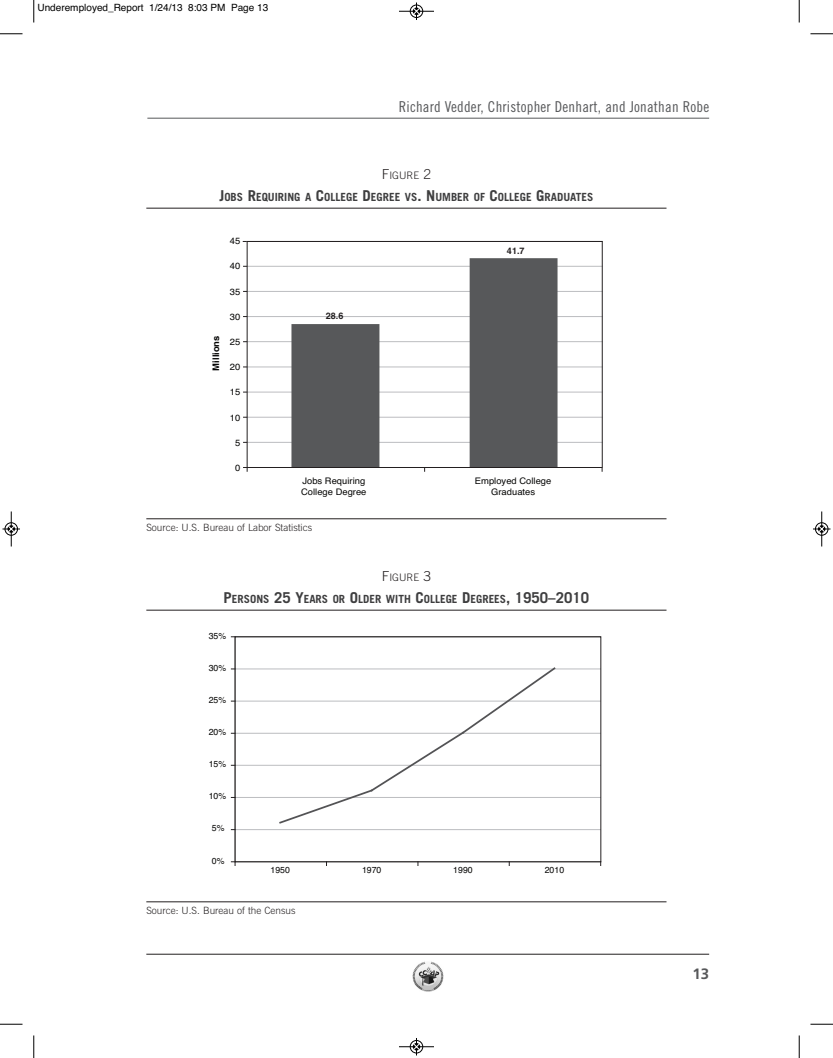
<style>
.page{position:relative;width:833px;height:1058px;background:#fff}
.page>*{position:absolute;margin:0;border:0;box-sizing:border-box;transform-origin:0 0}
.t1{font:15px "Trade Gothic Cond Eighteen";letter-spacing:.015em;color:#57585a}
.t2{font:700 15px "Frutiger";color:#57585a}
.t3{font:700 11.25px "Trade Gothic";color:#3e3e3f}
.t4{font:300 10.25px "Trade Gothic";color:#231f20}
.t5{font:300 10px "Trade Gothic";color:#231f20}
.t6{font:10px "Helvetica";color:#000}
.t7{font:9px/10.9px "Helvetica";color:#050504;scale:1.04 1}
.t8{font:700 9px "Helvetica";color:#050504;scale:1.04 1}
.t9{font:700 9px "Helvetica";color:#231f20}
.t10{font:8.75px "Helvetica";color:#050504}
.s1{font-size:13.75px}
.s2{font-size:15px}
</style>
<div class="page">
<hr style="left:146px;top:953px;width:563px;height:1px;background:#231f20">
<hr style="left:147px;top:118px;width:562px;height:1px;background:#57585a">
<img style="left:412px;top:961px;width:31px;height:31px">
<hr style="left:235px;top:829px;width:365px;height:1px;background:#bcbdc0">
<hr style="left:235px;top:797px;width:365px;height:1px;background:#bcbdc0">
<hr style="left:235px;top:764px;width:365px;height:1px;background:#bcbdc0">
<hr style="left:235px;top:732px;width:365px;height:1px;background:#bcbdc0">
<hr style="left:235px;top:700px;width:365px;height:1px;background:#bcbdc0">
<hr style="left:235px;top:668px;width:365px;height:1px;background:#bcbdc0">
<svg style="left:278px;top:667px;width:279px;height:157px"></svg>
<div style="left:234px;top:636px;width:367px;height:226px;border:1px solid #231f20"></div>
<hr style="left:146px;top:610px;width:520px;height:1px;background:#231f20">
<hr style="left:146px;top:901px;width:520px;height:1px;background:#231f20">
<hr style="left:247px;top:442px;width:355px;height:1px;background:#bcbdc0">
<hr style="left:247px;top:417px;width:355px;height:1px;background:#bcbdc0">
<hr style="left:247px;top:391px;width:355px;height:1px;background:#bcbdc0">
<hr style="left:247px;top:366px;width:355px;height:1px;background:#bcbdc0">
<hr style="left:247px;top:341px;width:355px;height:1px;background:#bcbdc0">
<hr style="left:247px;top:316px;width:355px;height:1px;background:#bcbdc0">
<hr style="left:247px;top:291px;width:355px;height:1px;background:#bcbdc0">
<hr style="left:247px;top:266px;width:355px;height:1px;background:#bcbdc0">
<div style="left:469px;top:258px;width:88px;height:208px;background:#57585a"></div>
<div style="left:291px;top:324px;width:88px;height:142px;background:#57585a"></div>
<div style="left:247px;top:241px;width:355px;height:227px;border:1px solid #231f20"></div>
<hr style="left:146px;top:208px;width:520px;height:1px;background:#231f20">
<hr style="left:146px;top:518px;width:520px;height:1px;background:#231f20">
<svg style="left:33px;top:0;width:2px;height:22px"></svg>
<svg style="left:0;top:33px;width:22px;height:2px"></svg>
<svg style="left:798px;top:0;width:2px;height:22px"></svg>
<svg style="left:810px;top:33px;width:22px;height:2px"></svg>
<svg style="left:33px;top:1035px;width:2px;height:23px"></svg>
<svg style="left:0;top:1023px;width:22px;height:2px"></svg>
<svg style="left:798px;top:1035px;width:2px;height:23px"></svg>
<svg style="left:810px;top:1023px;width:22px;height:2px"></svg>
<hr style="left:399px;top:11px;width:35px;height:1px;background:#000">
<div style="left:410px;top:5px;width:13px;height:13px;border:1px solid #000;border-radius:50%"></div>
<svg style="left:413px;top:2px;width:6px;height:18px"></svg>
<hr style="left:399px;top:1046px;width:35px;height:1px;background:#000">
<div style="left:410px;top:1040px;width:13px;height:13px;border:1px solid #000;border-radius:50%"></div>
<svg style="left:413px;top:1038px;width:6px;height:17px"></svg>
<hr style="left:11px;top:511px;width:1px;height:35px;background:#000">
<div style="left:5px;top:522px;width:13px;height:13px;border:1px solid #000;border-radius:50%"></div>
<svg style="left:2px;top:526px;width:18px;height:6px"></svg>
<hr style="left:821px;top:511px;width:1px;height:35px;background:#000">
<div style="left:815px;top:522px;width:13px;height:13px;border:1px solid #000;border-radius:50%"></div>
<svg style="left:813px;top:526px;width:17px;height:6px"></svg>
<p class="t6" style="left:38px;top:2px;width:232px">Underemployed_Report 1/24/13 8:03 PM Page 13</p>
<h1 class="t1" style="left:399px;top:101px;width:312px">Richard Vedder, Christopher Denhart, and Jonathan Robe</h1>
<p class="t4" style="left:382px;top:171px;width:51px"><span class="s1">F</span>IGURE <span class="s1">2</span></p>
<p class="t3" style="left:219px;top:192px;width:375px"><span class="s2">J</span>OBS <span class="s2">R</span>EQUIRING A <span class="s2">C</span>OLLEGE <span class="s2">D</span>EGREE VS<span class="s2">. N</span>UMBER OF <span class="s2">C</span>OLLEGE <span class="s2">G</span>RADUATES</p>
<p class="t8" style="left:209px;top:370px;width:35px;rotate:-90deg">Millions</p>
<p class="t7" style="left:230px;top:236px;width:12px">45</p>
<p class="t7" style="left:230px;top:261px;width:12px">40</p>
<p class="t7" style="left:230px;top:286px;width:12px">35</p>
<p class="t7" style="left:230px;top:311px;width:12px">30</p>
<p class="t7" style="left:230px;top:337px;width:12px">25</p>
<p class="t7" style="left:230px;top:362px;width:12px">20</p>
<p class="t7" style="left:230px;top:387px;width:12px">15</p>
<p class="t7" style="left:230px;top:412px;width:12px">10</p>
<p class="t7" style="left:235px;top:437px;width:7px">5</p>
<p class="t7" style="left:235px;top:463px;width:7px">0</p>
<p class="t9" style="left:326px;top:308px;width:19px">28.6</p>
<p class="t9" style="left:507px;top:243px;width:19px">41.7</p>
<p class="t7" style="left:301px;top:475px;width:64px">Jobs Requiring<br>College Degree</p>
<p class="t7" style="left:475px;top:475px;width:75px;text-align:center">Employed College<br>Graduates</p>
<p class="t5" style="left:146px;top:524px;width:167px">Source: U.S. Bureau of Labor Statistics</p>
<p class="t4" style="left:382px;top:573px;width:51px"><span class="s1">F</span>IGURE <span class="s1">3</span></p>
<p class="t3" style="left:224px;top:594px;width:367px"><span class="s2">P</span>ERSONS <span class="s2">25 Y</span>EARS OR <span class="s2">O</span>LDER WITH <span class="s2">C</span>OLLEGE <span class="s2">D</span>EGREES<span class="s2">, 1950–2010</span></p>
<p class="t10" style="left:209px;top:628px;width:19px">35%</p>
<p class="t10" style="left:209px;top:661px;width:19px">30%</p>
<p class="t10" style="left:209px;top:693px;width:19px">25%</p>
<p class="t10" style="left:209px;top:725px;width:19px">20%</p>
<p class="t10" style="left:209px;top:757px;width:19px">15%</p>
<p class="t10" style="left:209px;top:789px;width:19px">10%</p>
<p class="t10" style="left:212px;top:821px;width:14px">5%</p>
<p class="t10" style="left:212px;top:853px;width:14px">0%</p>
<p class="t10" style="left:270px;top:863px;width:21px">1950</p>
<p class="t10" style="left:362px;top:863px;width:21px">1970</p>
<p class="t10" style="left:453px;top:863px;width:21px">1990</p>
<p class="t10" style="left:544px;top:863px;width:21px">2010</p>
<p class="t5" style="left:146px;top:907px;width:151px">Source: U.S. Bureau of the Census</p>
<h1 class="t2" style="left:692px;top:968px;width:18px">13</h1>
</div>
